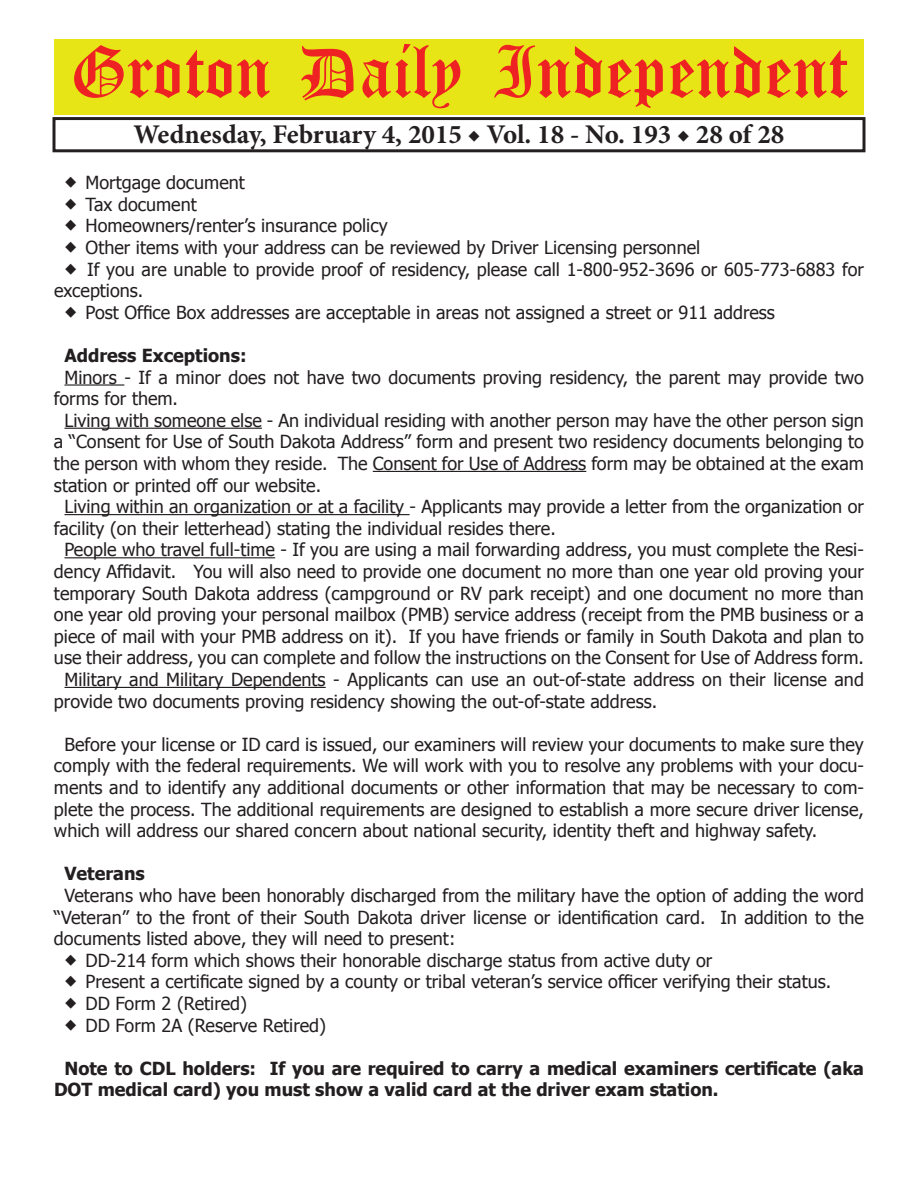
<style>
.page{position:relative;width:918px;height:1188px;background:#fff}
.page>*{position:absolute;margin:0;border:0;box-sizing:border-box;transform-origin:0 0}
.t1{font:54px "Old English Five";color:#ee2123}
.t2{font:700 27px "Minion Pro";color:#231f20}
.t3{font:18px/21.6px "Tahoma";color:#231f20;text-align:justify}
.t4{font:700 18px/21.6px "Tahoma";color:#231f20}
.s1{font-family:"Minion Pro";font-size:27px}
</style>
<div class="page">
<div style="left:52px;top:117px;width:814px;height:35px;border:3px solid #231f20"></div>
<div style="left:54px;top:40px;width:810px;height:75px;background:#e7e515"></div>
<hr style="left:64px;top:384px;width:60px;height:2px;background:#231f20">
<hr style="left:64px;top:428px;width:198px;height:1px;background:#231f20">
<hr style="left:373px;top:471px;width:213px;height:1px;background:#231f20">
<hr style="left:64px;top:514px;width:346px;height:1px;background:#231f20">
<hr style="left:64px;top:557px;width:211px;height:1px;background:#231f20">
<hr style="left:64px;top:687px;width:262px;height:1px;background:#231f20">
<h1 class="t1" style="left:70px;top:47px;width:779px">Groton Daily Independent</h1>
<h2 class="t2" style="left:134px;top:116px;width:652px">Wednesday, February 4, 2015 ◆ Vol. 18 - No. 193 ◆ 28 of 28</h2>
<p class="t3" style="left:64px;top:171px;width:182px"><span class="s1">◆</span> Mortgage document</p>
<p class="t3" style="left:64px;top:193px;width:134px"><span class="s1">◆</span> Tax document</p>
<p class="t3" style="left:64px;top:214px;width:325px"><span class="s1">◆</span> Homeowners/renter’s insurance policy</p>
<p class="t3" style="left:64px;top:236px;width:637px"><span class="s1">◆</span> Other items with your address can be reviewed by Driver Licensing personnel</p>
<p class="t3" style="left:54px;top:257px;width:811px;text-indent:10px"><span class="s1">◆</span> If you are unable to provide proof of residency, please call 1-800-952-3696 or 605-773-6883 for exceptions.</p>
<p class="t3" style="left:64px;top:301px;width:712px"><span class="s1">◆</span> Post Office Box addresses are acceptable in areas not assigned a street or 911 address</p>
<p class="t4" style="left:65px;top:343px;width:184px">Address Exceptions:</p>
<p class="t3" style="left:65px;top:365px;width:801px">Minors - If a minor does not have two documents proving residency, the parent may provide two</p>
<p class="t3" style="left:54px;top:387px;width:126px">forms for them.</p>
<p class="t3" style="left:64px;top:409px;width:801px">Living with someone else - An individual residing with another person may have the other person sign</p>
<p class="t3" style="left:54px;top:430px;width:811px">a “Consent for Use of South Dakota Address” form and present two residency documents belonging to</p>
<p class="t3" style="left:54px;top:452px;width:811px">the person with whom they reside. The Consent for Use of Address form may be obtained at the exam</p>
<p class="t3" style="left:54px;top:473px;width:269px">station or printed off our website.</p>
<p class="t3" style="left:64px;top:495px;width:801px">Living within an organization or at a facility - Applicants may provide a letter from the organization or</p>
<p class="t3" style="left:54px;top:517px;width:503px">facility (on their letterhead) stating the individual resides there.</p>
<p class="t3" style="left:64px;top:538px;width:801px">People who travel full-time - If you are using a mail forwarding address, you must complete the Resi-</p>
<p class="t3" style="left:54px;top:560px;width:811px">dency Affidavit. You will also need to provide one document no more than one year old proving your</p>
<p class="t3" style="left:54px;top:581px;width:811px">temporary South Dakota address (campground or RV park receipt) and one document no more than</p>
<p class="t3" style="left:54px;top:603px;width:811px">one year old proving your personal mailbox (PMB) service address (receipt from the PMB business or a</p>
<p class="t3" style="left:54px;top:625px;width:811px">piece of mail with your PMB address on it). If you have friends or family in South Dakota and plan to</p>
<p class="t3" style="left:54px;top:646px;width:811px">use their address, you can complete and follow the instructions on the Consent for Use of Address form.</p>
<p class="t3" style="left:64px;top:668px;width:801px">Military and Military Dependents - Applicants can use an out-of-state address on their license and</p>
<p class="t3" style="left:54px;top:689px;width:605px">provide two documents proving residency showing the out-of-state address.</p>
<p class="t3" style="left:54px;top:733px;width:812px;text-indent:10px">Before your license or ID card is issued, our examiners will review your documents to make sure they comply with the federal requirements. We will work with you to resolve any problems with your docu&shy;ments and to identify any additional documents or other information that may be necessary to com&shy;plete the process. The additional requirements are designed to establish a more secure driver license, which will address our shared concern about national security, identity theft and highway safety.</p>
<p class="t4" style="left:64px;top:862px;width:82px">Veterans</p>
<p class="t3" style="left:54px;top:884px;width:811px;text-indent:10px">Veterans who have been honorably discharged from the military have the option of adding the word “Veteran” to the front of their South Dakota driver license or identification card. In addition to the documents listed above, they will need to present:</p>
<p class="t3" style="left:64px;top:949px;width:649px"><span class="s1">◆</span> DD-214 form which shows their honorable discharge status from active duty or</p>
<p class="t3" style="left:64px;top:970px;width:768px"><span class="s1">◆</span> Present a certificate signed by a county or tribal veteran’s service officer verifying their status.</p>
<p class="t3" style="left:64px;top:992px;width:184px"><span class="s1">◆</span> DD Form 2 (Retired)</p>
<p class="t3" style="left:64px;top:1013px;width:263px"><span class="s1">◆</span> DD Form 2A (Reserve Retired)</p>
<p class="t4" style="left:54px;top:1056px;width:811px;text-indent:10px">Note to CDL holders: If you are required to carry a medical examiners certificate (aka<br>DOT medical card) you must show a valid card at the driver exam station.</p>
</div>
